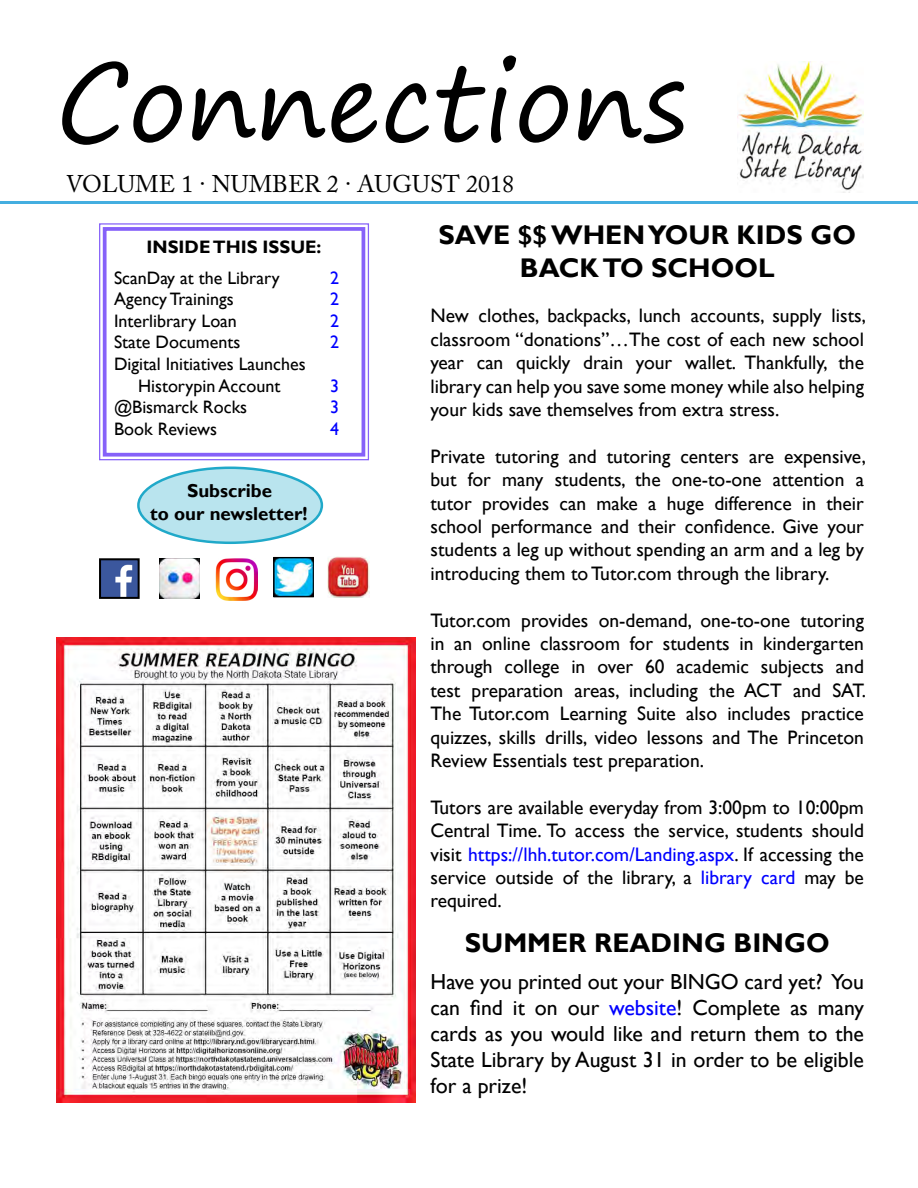
<style>
.page{position:relative;width:918px;height:1188px;background:#fff}
.page>*{position:absolute;margin:0;border:0;box-sizing:border-box;transform-origin:0 0}
.t1{font:105px "Segoe Print";color:#000}
.t2{font:700 27px/32.4px "Gill Sans";color:#000;text-align:center}
.t3{font:24px "Adobe Caslon Pro";color:#000}
.t4{font:21.75px/26.1px "Gill Sans";color:#000;text-align:justify}
.t5{font:19.5px/23.4px "Gill Sans";color:#000;text-align:justify}
.t6{font:700 18.75px/22.4px "Gill Sans";color:#000;text-align:center}
.t7{font:18px/21.6px "Gill Sans";color:#000;text-align:center}
.t8{font:700 18px "Gill Sans";color:#000}
.t9{font:18px "Gill Sans";color:#00f}
.s1{color:#00f}
</style>
<div class="page">
<svg style="left:0;top:192px;width:918px;height:12px"></svg>
<img style="left:737px;top:61px;width:127px;height:131px">
<svg style="left:99px;top:223px;width:270px;height:238px"></svg>
<div style="left:103px;top:227px;width:262px;height:230px;border:4px solid #8661f9"></div>
<div style="left:138px;top:468px;width:184px;height:75px;background:#b9e4ee;border-radius:50%"></div>
<div style="left:137px;top:467px;width:186px;height:77px;border:3px solid #20a9c9;border-radius:50%"></div>
<img style="left:102px;top:561px;width:35px;height:35px">
<div style="left:99px;top:558px;width:41px;height:41px;border:2px solid #000"></div>
<img style="left:275px;top:559px;width:37px;height:36px">
<div style="left:273px;top:557px;width:41px;height:40px;border:1px solid #000"></div>
<img style="left:215px;top:558px;width:43px;height:42px">
<img style="left:159px;top:558px;width:41px;height:41px">
<img style="left:327px;top:557px;width:42px;height:40px">
<img style="left:56px;top:638px;width:359px;height:464px">
<h1 class="t1" style="left:56px;top:9px;width:632px">Connections</h1>
<p class="t3" style="left:66px;top:169px;width:450px">VOLUME 1 ∙ NUMBER 2 ∙ AUGUST 2018</p>
<p class="t8" style="left:147px;top:236px;width:176px">INSIDE THIS ISSUE:</p>
<p class="t7" style="left:114px;top:267px;width:167px">ScanDay at the Library</p>
<p class="t9" style="left:330px;top:267px;width:10px">2</p>
<p class="t7" style="left:114px;top:289px;width:121px">Agency Trainings</p>
<p class="t9" style="left:330px;top:289px;width:10px">2</p>
<p class="t7" style="left:114px;top:310px;width:124px">Interlibrary Loan</p>
<p class="t9" style="left:330px;top:310px;width:10px">2</p>
<p class="t7" style="left:114px;top:332px;width:128px">State Documents</p>
<p class="t9" style="left:330px;top:332px;width:10px">2</p>
<p class="t7" style="left:114px;top:353px;width:193px">Digital Initiatives Launches<br>Historypin Account</p>
<p class="t9" style="left:330px;top:375px;width:10px">3</p>
<p class="t7" style="left:114px;top:397px;width:135px">@Bismarck Rocks</p>
<p class="t9" style="left:330px;top:397px;width:10px">3</p>
<p class="t7" style="left:114px;top:418px;width:104px">Book Reviews</p>
<p class="t9" style="left:330px;top:418px;width:10px">4</p>
<p class="t6" style="left:150px;top:480px;width:159px">Subscribe<br>to our newsletter!</p>
<h2 class="t2" style="left:439px;top:220px;width:419px">SAVE $$ WHEN YOUR KIDS GO<br>BACK TO SCHOOL</h2>
<p class="t5" style="left:430px;top:305px;width:437px">New clothes, backpacks, lunch accounts, supply lists, classroom “donations”…The cost of each new school year can quickly drain your wallet. Thankfully, the library can help you save some money while also helping your kids save themselves from extra stress.</p>
<p class="t5" style="left:430px;top:445px;width:437px">Private tutoring and tutoring centers are expensive, but for many students, the one-to-one attention a tutor provides can make a huge difference in their school performance and their confidence. Give your students a leg up without spending an arm and a leg by introducing them to Tutor.com through the library.</p>
<p class="t5" style="left:430px;top:609px;width:437px">Tutor.com provides on-demand, one-to-one tutoring in an online classroom for students in kindergarten through college in over 60 academic subjects and test preparation areas, including the ACT and SAT.<br>The Tutor.com Learning Suite also includes practice quizzes, skills drills, video lessons and The Princeton Review Essentials test preparation.</p>
<p class="t5" style="left:430px;top:796px;width:435px">Tutors are available everyday from 3:00pm to 10:00pm Central Time. To access the service, students should visit <span class="s1">https://lhh.tutor.com/Landing.aspx</span>. If accessing the service outside of the library, a <span class="s1">library card</span> may be required.</p>
<h2 class="t2" style="left:465px;top:927px;width:366px">SUMMER READING BINGO</h2>
<p class="t4" style="left:430px;top:969px;width:435px">Have you printed out your BINGO card yet? You can find it on our <span class="s1">website</span>! Complete as many cards as you would like and return them to the State Library by August 31 in order to be eligible for a prize!</p>
</div>
